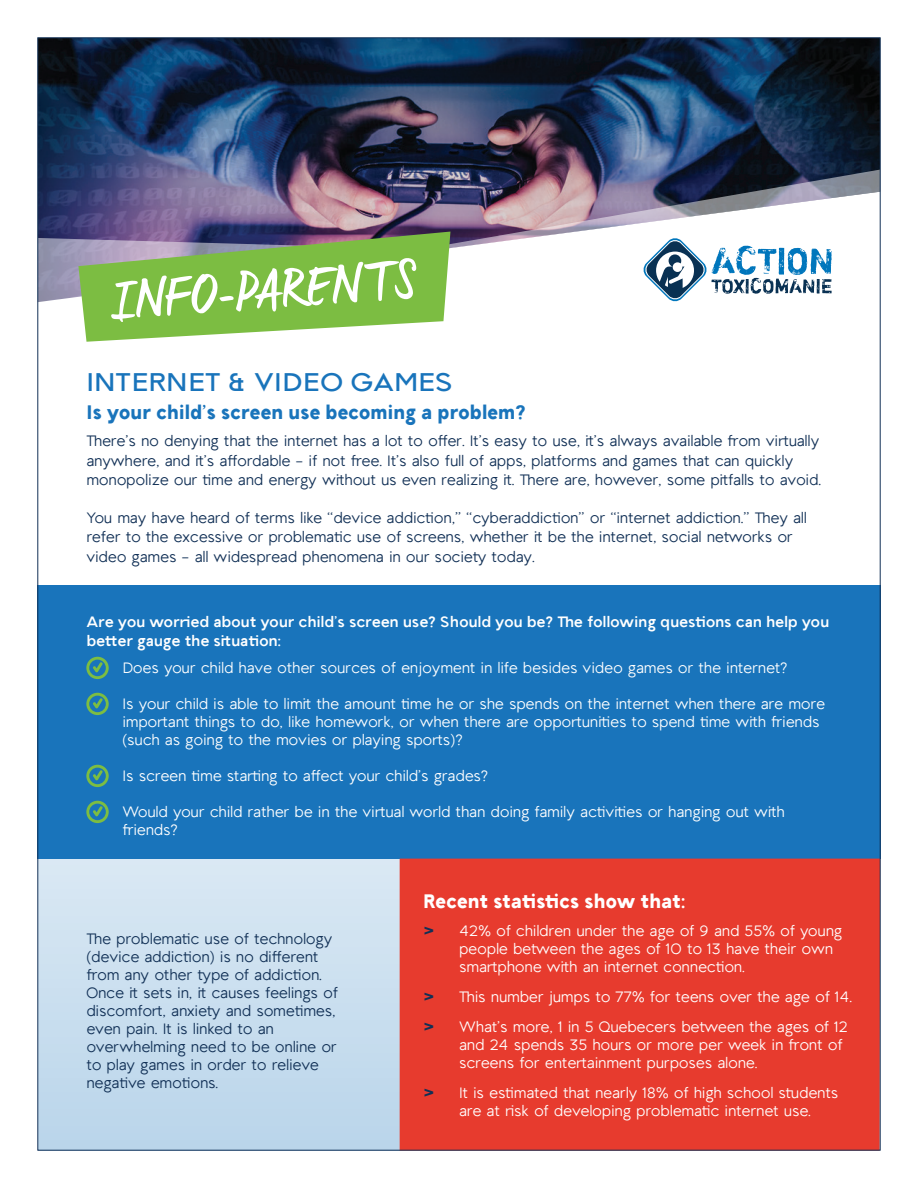
<style>
.page{position:relative;width:918px;height:1188px;background:#fff}
.page>*{position:absolute;margin:0;border:0;box-sizing:border-box;transform-origin:0 0}
.t1{font:52.5px "Manus Smooth";color:#fff}
.t2{font:500 25.5px "TG Aqsa Pro";color:#1974bb;scale:1.12 1}
.t3{font:900 19.5px "TG Aqsa Pro";color:#1974bb;scale:.94 1}
.t4{font:900 19.5px "TG Aqsa Pro";color:#fff;scale:.94 1}
.t5{font:15px/18px "TG Aqsa Pro";color:#fff}
.t6{font:15px/18px "TG Aqsa Pro";color:#113056}
.t7{font:700 15px/19.5px "TG Aqsa Pro";color:#fff}
.s1{font-weight:900;font-size:18px;color:#113056}
</style>
<div class="page">
<img style="left:39px;top:39px;width:840px;height:131px">
<img style="left:39px;top:170px;width:840px;height:172px">
<div style="left:38px;top:837px;width:362px;height:314px;background:linear-gradient(to bottom,#ddebf5,#b8d3e9)"></div>
<div style="left:37px;top:585px;width:844px;height:274px;background:#1974bb"></div>
<div style="left:400px;top:859px;width:479px;height:290px;background:#e73b2e"></div>
<svg style="left:86px;top:657px;width:23px;height:22px"></svg>
<svg style="left:86px;top:693px;width:23px;height:22px"></svg>
<svg style="left:86px;top:765px;width:23px;height:22px"></svg>
<svg style="left:86px;top:801px;width:23px;height:22px"></svg>
<h1 class="t1" style="left:108px;top:270px;width:307px;rotate:-4deg">INFO-PARENT S</h1>
<h2 class="t2" style="left:86px;top:366px;width:329px">INTERNET &amp; VIDEO GAMES</h2>
<h3 class="t3" style="left:86px;top:399px;width:469px">Is your child’s screen use becoming a problem?</h3>
<p class="t6" style="left:86px;top:431px;width:736px;line-height:19.5px">There’s no denying that the internet has a lot to offer. It’s easy to use, it’s always available from virtually anywhere, and it’s affordable – if not free. It’s also full of apps, platforms and games that can quickly monopolize our time and energy without us even realizing it. There are, however, some pitfalls to avoid.</p>
<p class="t6" style="left:86px;top:508px;width:722px;line-height:19.5px">You may have heard of terms like “device addiction,” “cyberaddiction” or “internet addiction.” They all refer to the excessive or problematic use of screens, whether it be the internet, social networks or video games – all widespread phenomena in our society today.</p>
<p class="t7" style="left:86px;top:612px;width:744px">Are you worried about your child’s screen use? Should you be? The following questions can help you better gauge the situation:</p>
<p class="t5" style="left:122px;top:659px;width:667px">Does your child have other sources of enjoyment in life besides video games or the internet?</p>
<p class="t5" style="left:122px;top:695px;width:704px">Is your child is able to limit the amount time he or she spends on the internet when there are more important things to do, like homework, or when there are opportunities to spend time with friends (such as going to the movies or playing sports)?</p>
<p class="t5" style="left:122px;top:767px;width:367px">Is screen time starting to affect your child’s grades?</p>
<p class="t5" style="left:122px;top:803px;width:664px">Would your child rather be in the virtual world than doing family activities or hanging out with friends?</p>
<p class="t6" style="left:86px;top:930px;width:253px">The problematic use of technology (device addiction) is no different from any other type of addiction.<br>Once it sets in, it causes feelings of discomfort, anxiety and sometimes, even pain. It is linked to an overwhelming need to be online or to play games in order to relieve negative emotions.</p>
<h3 class="t4" style="left:423px;top:888px;width:281px">Recent statistics show that:</h3>
<p class="t5" style="left:459px;top:922px;width:384px;text-indent:-36px"><span class="s1">&gt;</span> 42% of children under the age of 9 and 55% of young people between the ages of 10 to 13 have their own smartphone with an internet connection.</p>
<p class="t5" style="left:423px;top:982px;width:431px;line-height:30px"><span class="s1">&gt;</span> This number jumps to 77% for teens over the age of 14. <span class="s1">&gt;</span> What’s more, 1 in 5 Quebecers between the ages of 12</p>
<p class="t5" style="left:459px;top:1036px;width:385px">and 24 spends 35 hours or more per week in front of screens for entertainment purposes alone.</p>
<p class="t5" style="left:423px;top:1084px;width:417px;text-align:center"><span class="s1">&gt;</span> It is estimated that nearly 18% of high school students are at risk of developing problematic internet use.</p>
</div>
